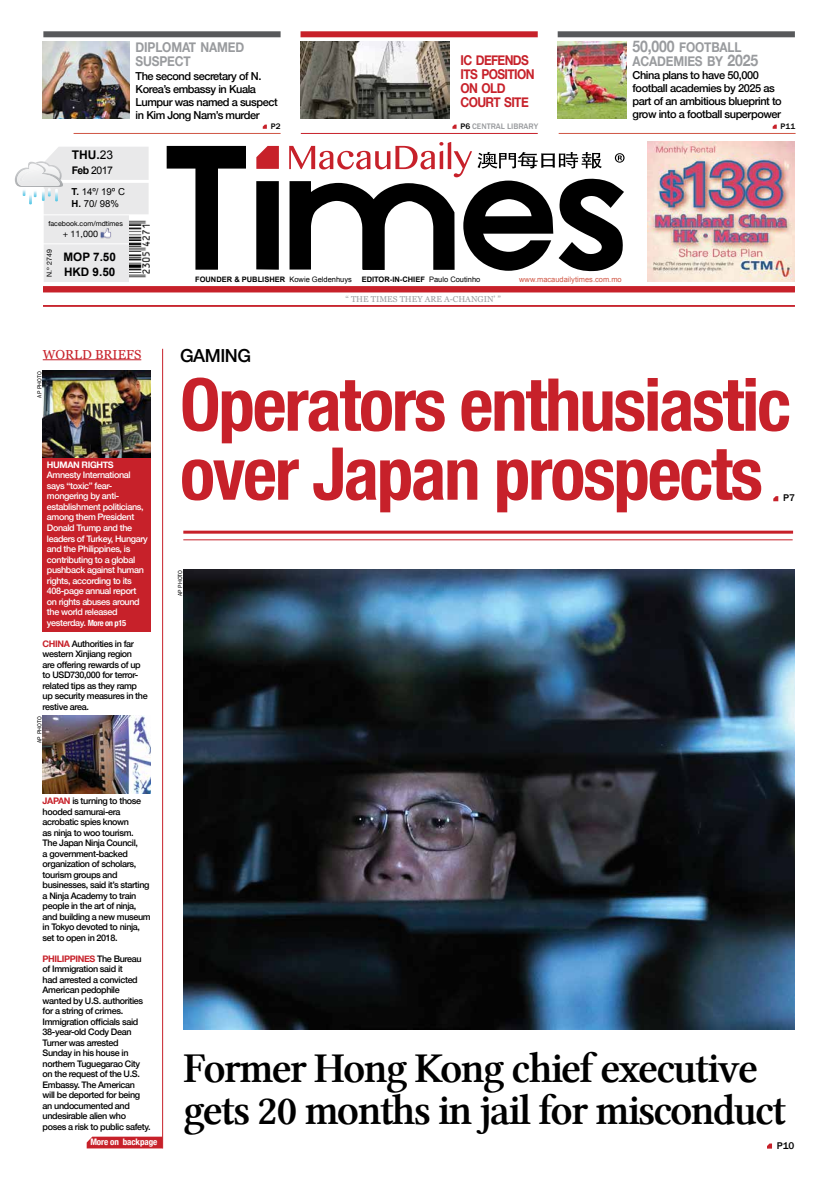
<style>
.page{position:relative;width:837px;height:1191px;background:#fff}
.page>*{position:absolute;margin:0;border:0;box-sizing:border-box;transform-origin:0 0}
.t1{font:700 condensed 73px/69px "Helvetica Neue";letter-spacing:-.03em;color:#c7212a}
.t2{font:43px/42px "Lin Libertine Z";letter-spacing:-.045em;color:#000}
.t3{font:500 18px "Helvetica Neue";letter-spacing:-.025em;color:#000}
.t4{font:700 13.6px/14px "Helvetica Neue";letter-spacing:-.015em;color:#999b9e;scale:.88 1}
.t5{font:700 13.6px/14px "Helvetica Neue";letter-spacing:-.05em;color:#c7212a;scale:.88 1}
.t6{font:13px "Georgia";color:#c7212a}
.t7{font:700 12px "Arial";color:#000}
.t8{font:700 11.7px/15.3px "Arial";color:#000}
.t9{font:500 11px/13px "Helvetica Neue";letter-spacing:-.04em;color:#000}
.t10{font:10.5px "Arial";color:#000}
.t11{font:500 10px "Franklin Gothic";color:#000}
.t12{font:9.6px/12.1px "Arial";color:#000}
.t13{font:500 9px/10.5px "Helvetica Neue";letter-spacing:-.04em;color:#000}
.t14{font:500 9px/10.5px "Helvetica Neue";letter-spacing:-.04em;color:#fff}
.t15{font:700 condensed 9px "Helvetica Neue";letter-spacing:-.01em;color:#fff}
.t16{font:700 9px "Helvetica Neue";letter-spacing:-.04em;color:#fff}
.t17{font:9px "Helvetica Neue";color:#000}
.t18{font:8.5px "Georgia";color:#999b9e}
.t19{font:500 8.2px "Franklin Gothic";color:#999b9e}
.t20{font:500 8.2px "Franklin Gothic";color:#000}
.t21{font:700 7.5px "Arial";color:#000}
.t22{font:7.5px "Arial";color:#d05544}
.t23{font:7px "Helvetica Neue";color:#000}
.t24{font:6px "Franklin Gothic";letter-spacing:.025em;color:#000}
.s1{font-weight:400}
.s2{font-weight:700}
.s3{font-size:16px}
.s4{color:#000}
.s5{font-weight:700;font-stretch:condensed;font-size:8.5px}
.s6{font-weight:700;color:#c7212a}
</style>
<div class="page">
<svg style="left:167px;top:146px;width:79px;height:124px"></svg>
<svg style="left:256px;top:181px;width:23px;height:89px;background:#060606"></svg>
<svg style="left:289px;top:142px;width:335px;height:129px"></svg>
<svg style="left:256px;top:146px;width:23px;height:23px"></svg>
<div style="left:43px;top:286px;width:751px;height:6px;background:#c7212a"></div>
<hr style="left:43px;top:305px;width:751px;height:1px;background:#c7212a">
<img style="left:148px;top:224px;width:1px;height:50px">
<div style="left:300px;top:31px;width:237px;height:6px;background:#c7212a"></div>
<div style="left:43px;top:31px;width:237px;height:6px;background:#58595b"></div>
<div style="left:557px;top:31px;width:237px;height:6px;background:#58595b"></div>
<hr style="left:301px;top:133px;width:236px;height:1px;background:#c7212a">
<hr style="left:558px;top:133px;width:237px;height:1px;background:#d05544">
<hr style="left:74px;top:133px;width:206px;height:1px;background:#d05544">
<img style="left:183px;top:570px;width:610px;height:459px">
<div style="left:43px;top:450px;width:108px;height:182px;background:#c7212a"></div>
<svg style="left:15px;top:147px;width:133px;height:135px"></svg>
<svg style="left:452px;top:125px;width:4px;height:4px"></svg>
<svg style="left:772px;top:125px;width:4px;height:4px"></svg>
<img style="left:647px;top:142px;width:146px;height:140px">
<hr style="left:162px;top:349px;width:1px;height:799px;background:#c7212a">
<hr style="left:43px;top:359px;width:98px;height:1px;background:#c7212a">
<svg style="left:87px;top:1136px;width:75px;height:12px"></svg>
<img style="left:43px;top:41px;width:87px;height:77px">
<img style="left:557px;top:41px;width:69px;height:77px">
<svg style="left:263px;top:125px;width:4px;height:4px"></svg>
<img style="left:300px;top:41px;width:150px;height:78px">
<hr style="left:183px;top:539px;width:609px;height:1px;background:#c7212a">
<hr style="left:183px;top:530px;width:609px;height:3px;background:#c7212a">
<svg style="left:767px;top:1143px;width:4px;height:5px"></svg>
<svg style="left:773px;top:496px;width:5px;height:5px"></svg>
<img style="left:43px;top:370px;width:108px;height:88px">
<img style="left:42px;top:716px;width:109px;height:78px">
<h3 class="t7" style="left:72px;top:147px;width:43px">THU.<span class="s1">23</span></h3>
<p class="t10" style="left:72px;top:163px;width:43px"><span class="s2">FEB</span> 2017</p>
<p class="t12" style="left:72px;top:186px;width:55px"><span class="s2">T.</span> 14º/ 19º C<br><span class="s2">H.</span> 70/ 98%</p>
<p class="t23" style="left:48px;top:219px;width:76px">facebook.com/mdtimes</p>
<p class="t17" style="left:63px;top:228px;width:37px">+ 11,000</p>
<p class="t23" style="left:44px;top:277px;width:29px;rotate:-90deg">N.º 2749</p>
<p class="t8" style="left:63px;top:249px;width:54px">MOP 7.50<br>HKD 9.50</p>
<h3 class="t4" style="left:136px;top:41px;width:125px">DIPLOMAT NAMED<br>SUSPECT</h3>
<h3 class="t4" style="left:632px;top:41px;width:144px"><span class="s3">50,000</span> FOOTBALL<br>ACADEMIES BY <span class="s3">2025</span></h3>
<p class="t9" style="left:136px;top:69px;width:144px">The second secretary of N.<br>Korea’s embassy in Kuala<br>Lumpur was named a suspect in Kim Jong Nam’s murder</p>
<p class="t9" style="left:632px;top:68px;width:151px">China plans to have 50,000 football academies by 2025 as part of an ambitious blueprint to grow into a football superpower</p>
<p class="t20" style="left:271px;top:121px;width:11px">P2</p>
<h3 class="t5" style="left:460px;top:53px;width:86px">IC DEFENDS<br>ITS POSITION<br>ON OLD<br>COURT SITE</h3>
<p class="t19" style="left:460px;top:121px;width:79px"><span class="s4">P6</span> CENTRAL LIBRARY</p>
<p class="t20" style="left:780px;top:121px;width:16px">P11</p>
<p class="t21" style="left:195px;top:274px;width:158px">FOUNDER &amp; PUBLISHER <span class="s1">Kowie Geldenhuys</span></p>
<p class="t21" style="left:361px;top:274px;width:120px">EDITOR-IN-CHIEF <span class="s1">Paulo Coutinho</span></p>
<p class="t22" style="left:519px;top:274px;width:104px">www.macaudailytimes.com.mo</p>
<p class="t18" style="left:345px;top:293px;width:157px">“ THE TIMES THEY ARE A-CHANGIN’ ”</p>
<h3 class="t6" style="left:43px;top:345px;width:100px">WORLD BRIEFS</h3>
<p class="t24" style="left:36px;top:397px;width:28px;rotate:-90deg">ap photo</p>
<p class="t16" style="left:47px;top:458px;width:68px">HUMAN RIGHTS</p>
<p class="t14" style="left:47px;top:469px;width:102px">Amnesty International says “toxic” fear&shy;mongering by anti&shy;establishment politicians, among them President<br>Donald Trump and the leaders of Turkey, Hungary and the Philippines, is contributing to a global pushback against human rights, according to its<br>408-page annual report on rights abuses around the world released yesterday. <span class="s5">More on p15</span></p>
<p class="t13" style="left:43px;top:637px;width:107px"><span class="s6">CHINA</span> Authorities in far western Xinjiang region<br>are offering rewards of up to USD730,000 for terror&shy;related tips as they ramp up security measures in the restive area.</p>
<p class="t24" style="left:36px;top:743px;width:28px;rotate:-90deg">ap photo</p>
<h3 class="t3" style="left:180px;top:341px;width:73px">GAMING</h3>
<h1 class="t1" style="left:180px;top:365px;width:612px">Operators enthusiastic over Japan prospects</h1>
<p class="t11" style="left:782px;top:492px;width:13px">P7</p>
<p class="t24" style="left:176px;top:596px;width:28px;rotate:-90deg">ap photo</p>
<p class="t13" style="left:43px;top:795px;width:110px"><span class="s6">JAPAN</span> is turning to those hooded samurai-era acrobatic spies known<br>as ninja to woo tourism.<br>The Japan Ninja Council,<br>a government-backed organization of scholars, tourism groups and businesses, said it’s starting a Ninja Academy to train people in the art of ninja, and building a new museum in Tokyo devoted to ninja, set to open in 2018.</p>
<p class="t13" style="left:43px;top:952px;width:109px"><span class="s6">PH ILIPPINES</span> The Bureau of Immigration said it<br>had arrested a convicted<br>American pedophile wanted by U.S. authorities for a string of crimes.<br>Immigration officials said<br>38-year-old Cody Dean<br>Turner was arrested<br>Sunday in his house in northern Tuguegarao City on the request of the U.S.<br>Embassy. The American<br>will be deported for being an undocumented and undesirable alien who poses a risk to public safety.</p>
<p class="t15" style="left:90px;top:1134px;width:68px">More on backpage</p>
<h2 class="t2" style="left:183px;top:1048px;width:604px">Former Hong Kong chief executive gets 20 months in jail for misconduct</h2>
<p class="t11" style="left:776px;top:1139px;width:19px">P10</p>
</div>
